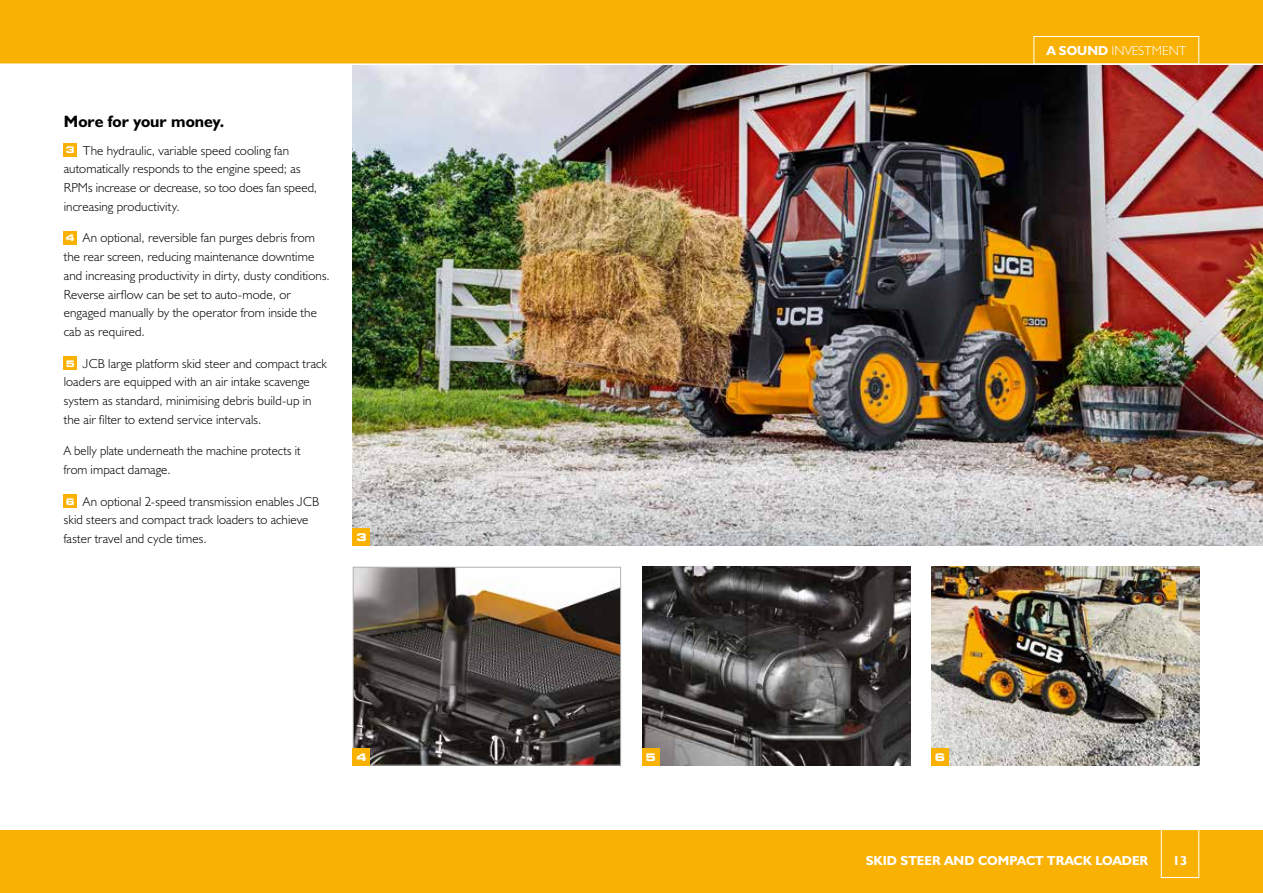
<style>
.page{position:relative;width:1263px;height:893px;background:#fff}
.page>*{position:absolute;margin:0;border:0;box-sizing:border-box;transform-origin:0 0}
.t1{font:16.5px "JCB Bold";color:#000}
.t2{font:13.2px/18.8px "JCB Light";letter-spacing:.01em;color:#000}
.t3{font:13.2px "JCB Bold";color:#fff}
.t4{font:13.2px "JCB Light";color:#fff}
.t5{font:700 expanded 10.5px "Square 721 BT";color:#fff}
.s1{font-family:"Square 721 BT";font-weight:700;font-stretch:expanded;font-size:9.15px;color:#fff}
.s2{font-family:"JCB Bold"}
</style>
<div class="page">
<img style="left:353px;top:65px;width:910px;height:481px">
<div style="left:353px;top:529px;width:17px;height:17px;background:#f9b104"></div>
<div style="left:0;top:0;width:1263px;height:64px;background:#f9b104"></div>
<hr style="left:0;top:63px;width:1263px;height:2px;background:#fff">
<div style="left:0;top:829px;width:1263px;height:64px;background:#f9b104"></div>
<hr style="left:0;top:828px;width:1263px;height:2px;background:#fff">
<div style="left:1161px;top:829px;width:38px;height:49px;border:1px solid #fff"></div>
<img style="left:931px;top:567px;width:268px;height:198px">
<img style="left:642px;top:567px;width:268px;height:198px">
<img style="left:355px;top:569px;width:264px;height:194px">
<div style="left:353px;top:567px;width:268px;height:198px;border:1px solid #b3b2b2"></div>
<div style="left:64px;top:143px;width:13px;height:14px;background:#f9b104"></div>
<div style="left:64px;top:231px;width:13px;height:13px;background:#f9b104"></div>
<div style="left:64px;top:356px;width:13px;height:14px;background:#f9b104"></div>
<div style="left:64px;top:494px;width:13px;height:14px;background:#f9b104"></div>
<div style="left:1033px;top:36px;width:166px;height:28px;border:1px solid #fff"></div>
<div style="left:931px;top:748px;width:17px;height:17px;background:#f9b104"></div>
<div style="left:353px;top:748px;width:17px;height:17px;background:#f9b104"></div>
<div style="left:642px;top:748px;width:17px;height:17px;background:#f9b104"></div>
<p class="t1" style="left:64px;top:112px;width:162px">More for your money.</p>
<p class="t2" style="left:64px;top:141px;width:255px"><span class="s1">3</span> The hydraulic, variable speed cooling fan automatically responds to the engine speed; as RPMs increase or decrease, so too does fan speed, increasing productivity.</p>
<p class="t2" style="left:64px;top:228px;width:268px"><span class="s1">4</span> An optional, reversible fan purges debris from the rear screen, reducing maintenance downtime and increasing productivity in dirty, dusty conditions.<br>Reverse airflow can be set to auto-mode, or engaged manually by the operator from inside the cab as required.</p>
<p class="t2" style="left:64px;top:354px;width:265px"><span class="s1">5</span> JCB large platform skid steer and compact track loaders are equipped with an air intake scavenge system as standard, minimising debris build-up in the air filter to extend service intervals.</p>
<p class="t2" style="left:64px;top:441px;width:238px">A belly plate underneath the machine protects it from impact damage.</p>
<p class="t2" style="left:64px;top:492px;width:257px"><span class="s1">6</span> An optional 2-speed transmission enables JCB skid steers and compact track loaders to achieve faster travel and cycle times.</p>
<p class="t5" style="left:356px;top:531px;width:12px">3</p>
<p class="t4" style="left:1046px;top:43px;width:142px"><span class="s2">A SOUND</span> INVESTMENT</p>
<p class="t5" style="left:356px;top:751px;width:12px">4</p>
<p class="t5" style="left:645px;top:751px;width:12px">5</p>
<p class="t5" style="left:935px;top:751px;width:12px">6</p>
<p class="t3" style="left:866px;top:852px;width:284px">SKID STEER AND COMPACT TRACK LOADER</p>
<p class="t3" style="left:1173px;top:852px;width:16px">13</p>
</div>
